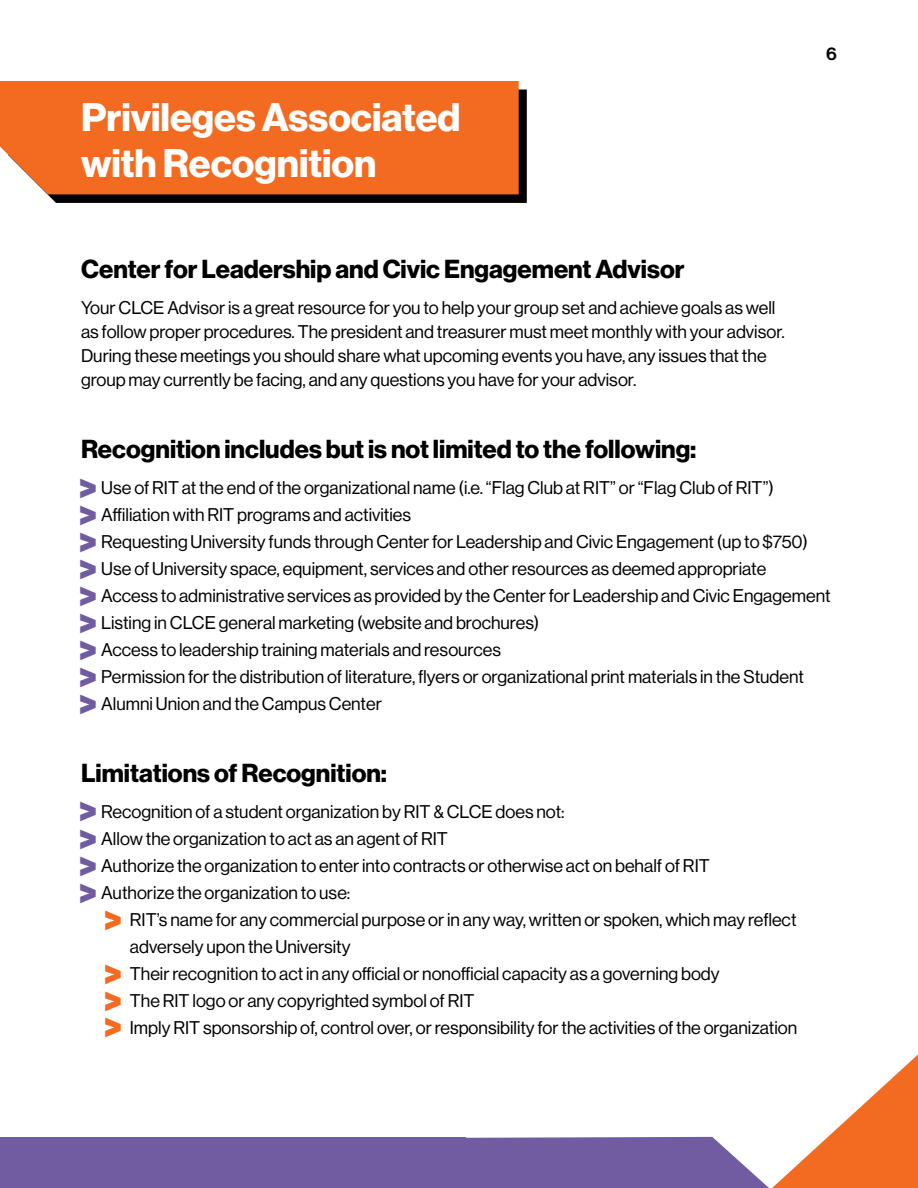
<style>
.page{position:relative;width:918px;height:1188px;background:#fff}
.page>*{position:absolute;margin:0;border:0;box-sizing:border-box;transform-origin:0 0}
.t1{font:39px/46.8px "N Haas Grotesk DS Pro 75 Bd";color:#fff}
.t2{font:37.5px/27px "N Haas Grotesk DS Pro 95 Blk";color:#715ca2;text-align:justify}
.t3{font:37.5px/53.7px "N Haas Grotesk DS Pro 95 Blk";color:#f36b21}
.t4{font:25.5px "N Haas Grotesk DS Pro 75 Bd";color:#000}
.t5{font:18px/27px "N Haas Grotesk DS Pro 55 Rg";color:#000}
.t6{font:18px "N Haas Grotesk DS Pro 65 Md";color:#000}
</style>
<div class="page">
<svg style="left:385px;top:1054px;width:533px;height:134px"></svg>
<div style="left:0;top:1138px;width:466px;height:50px;background:#715ca2"></div>
<svg style="left:47px;top:90px;width:480px;height:113px;background:#0d0806"></svg>
<div style="left:0;top:81px;width:519px;height:113px;background:#f36b21"></div>
<h1 class="t1" style="left:81px;top:94px;width:381px">Privileges Associated with Recognition</h1>
<h3 class="t4" style="left:81px;top:255px;width:605px">Center for Leadership and Civic Engagement Advisor</h3>
<p class="t5" style="left:81px;top:296px;width:705px;line-height:24px">Your CLCE Advisor is a great resource for you to help your group set and achieve goals as well as follow proper procedures. The president and treasurer must meet monthly with your advisor.<br>During these meetings you should share what upcoming events you have, any issues that the group may currently be facing, and any questions you have for your advisor.</p>
<p class="t6" style="left:826px;top:44px;width:12px">6</p>
<h3 class="t4" style="left:81px;top:435px;width:617px">Recognition includes but is not limited to the following:</h3>
<p class="t5" style="left:101px;top:475px;width:731px">Use of RIT at the end of the organizational name (i.e. “Flag Club at RIT” or “Flag Club of RIT”)<br>Affiliation with RIT programs and activities<br>Requesting University funds through Center for Leadership and Civic Engagement (up to $750)<br>Use of University space, equipment, services and other resources as deemed appropriate<br>Access to administrative services as provided by the Center for Leadership and Civic Engagement Listing in CLCE general marketing (website and brochures)<br>Access to leadership training materials and resources<br>Permission for the distribution of literature, flyers or organizational print materials in the Student Alumni Union and the Campus Center</p>
<h2 class="t2" style="left:79px;top:474px;width:20px">&gt; &gt; &gt; &gt; &gt; &gt; &gt; &gt; &gt;</h2>
<h3 class="t4" style="left:81px;top:759px;width:308px">Limitations of Recognition:</h3>
<p class="t5" style="left:101px;top:799px;width:610px">Recognition of a student organization by RIT &amp; CLCE does not:<br>Allow the organization to act as an agent of RIT<br>Authorize the organization to enter into contracts or otherwise act on behalf of RIT Authorize the organization to use:</p>
<p class="t5" style="left:130px;top:907px;width:669px">RIT’s name for any commercial purpose or in any way, written or spoken, which may reflect adversely upon the University<br>Their recognition to act in any official or nonofficial capacity as a governing body<br>The RIT logo or any copyrighted symbol of RIT<br>Imply RIT sponsorship of, control over, or responsibility for the activities of the organization</p>
<h2 class="t2" style="left:79px;top:797px;width:20px">&gt; &gt; &gt;</h2>
<h2 class="t2" style="left:79px;top:879px;width:20px">&gt;</h2>
<h2 class="t3" style="left:104px;top:893px;width:20px">&gt; &gt;</h2>
<h2 class="t3" style="left:104px;top:974px;width:20px">&gt;</h2>
<h2 class="t3" style="left:104px;top:999px;width:20px">&gt;</h2>
</div>
